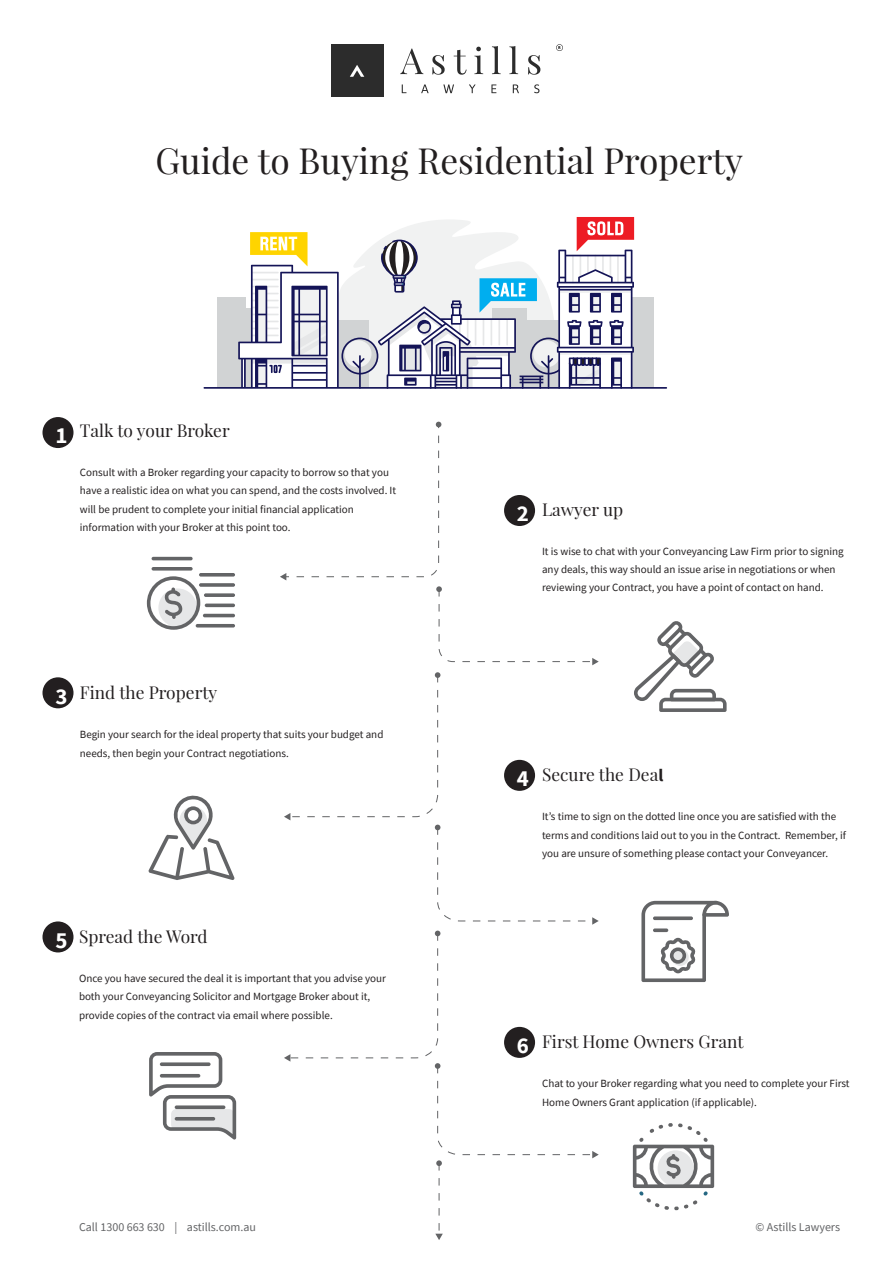
<style>
.page{position:relative;width:893px;height:1263px;background:#fff}
.page>*{position:absolute;margin:0;border:0;box-sizing:border-box;transform-origin:0 0}
.t1{font:35.4px "Playfair Display";color:#231f20}
.t2{font:700 22.95px "Source Sans Pro";color:#fff}
.t3{font:17.4px "Playfair Display";color:#231f20}
.t4{font:12px "Source Sans Pro";color:#636466}
.t5{font:10.95px/18.3px "Source Sans Pro";color:#231f20}
.t6{font:700 4.05px "Open Sans";color:#000}
.s1{font-family:"Source Sans Pro";font-weight:700}
</style>
<div class="page">
<div style="left:611px;top:297px;width:42px;height:91px;background:#d1d3d4"></div>
<div style="left:217px;top:297px;width:29px;height:91px;background:#d1d3d4"></div>
<hr style="left:204px;top:387px;width:463px;height:2px;background:#141457">
<svg style="left:238px;top:217px;width:396px;height:172px"></svg>
<svg style="left:147px;top:576px;width:53px;height:54px"></svg>
<hr style="left:196px;top:624px;width:39px;height:3px;background:#636466;border-radius:2px">
<hr style="left:203px;top:614px;width:32px;height:3px;background:#636466;border-radius:2px">
<svg style="left:205px;top:603px;width:30px;height:4px"></svg>
<svg style="left:204px;top:593px;width:31px;height:4px"></svg>
<svg style="left:199px;top:583px;width:36px;height:4px"></svg>
<svg style="left:199px;top:573px;width:36px;height:4px"></svg>
<svg style="left:152px;top:567px;width:41px;height:4px"></svg>
<hr style="left:152px;top:557px;width:41px;height:3px;background:#636466;border-radius:2px">
<svg style="left:634px;top:621px;width:93px;height:91px"></svg>
<svg style="left:148px;top:795px;width:87px;height:85px"></svg>
<svg style="left:436px;top:422px;width:5px;height:6px"></svg>
<svg style="left:280px;top:435px;width:159px;height:145px"></svg>
<svg style="left:436px;top:586px;width:163px;height:79px"></svg>
<svg style="left:641px;top:901px;width:88px;height:81px"></svg>
<svg style="left:653px;top:916px;width:40px;height:4px"></svg>
<svg style="left:653px;top:928px;width:15px;height:4px"></svg>
<svg style="left:149px;top:1052px;width:87px;height:87px"></svg>
<svg style="left:160px;top:1062px;width:51px;height:4px"></svg>
<hr style="left:160px;top:1074px;width:40px;height:3px;background:#636466;border-radius:2px">
<svg style="left:284px;top:672px;width:315px;height:568px"></svg>
<div style="left:42px;top:417px;width:32px;height:31px;background:#231f20;border-radius:50%"></div>
<div style="left:504px;top:495px;width:31px;height:31px;background:#231f20;border-radius:50%"></div>
<div style="left:42px;top:677px;width:32px;height:31px;background:#231f20;border-radius:50%"></div>
<div style="left:42px;top:921px;width:32px;height:31px;background:#231f20;border-radius:50%"></div>
<div style="left:504px;top:760px;width:31px;height:31px;background:#231f20;border-radius:50%"></div>
<div style="left:504px;top:1027px;width:31px;height:31px;background:#231f20;border-radius:50%"></div>
<svg style="left:633px;top:1123px;width:81px;height:87px"></svg>
<div style="left:331px;top:45px;width:52px;height:52px;background:#2c2c2c"></div>
<svg style="left:400px;top:49px;width:23px;height:25px"></svg>
<svg style="left:432px;top:55px;width:13px;height:20px"></svg>
<svg style="left:454px;top:50px;width:13px;height:25px"></svg>
<svg style="left:474px;top:47px;width:9px;height:27px"></svg>
<svg style="left:492px;top:46px;width:9px;height:28px"></svg>
<svg style="left:509px;top:46px;width:9px;height:28px"></svg>
<svg style="left:528px;top:55px;width:12px;height:20px"></svg>
<svg style="left:402px;top:84px;width:4px;height:9px"></svg>
<svg style="left:421px;top:84px;width:8px;height:9px"></svg>
<svg style="left:443px;top:84px;width:11px;height:9px"></svg>
<svg style="left:469px;top:84px;width:6px;height:9px"></svg>
<svg style="left:491px;top:84px;width:5px;height:9px"></svg>
<svg style="left:513px;top:84px;width:6px;height:9px"></svg>
<svg style="left:534px;top:84px;width:5px;height:9px"></svg>
<svg style="left:350px;top:65px;width:14px;height:12px"></svg>
<svg style="left:556px;top:44px;width:7px;height:7px"></svg>
<p class="t6" style="left:558px;top:45px;width:4px">R</p>
<h1 class="t1" style="left:155px;top:139px;width:589px">Guide to Buying Residential Property</h1>
<h2 class="t2" style="left:55px;top:420px;width:14px">1</h2>
<h3 class="t3" style="left:80px;top:419px;width:151px">Talk to your Broker</h3>
<p class="t5" style="left:80px;top:463px;width:318px">Consult with a Broker regarding your capacity to borrow so that you have a realistic idea on what you can spend, and the costs involved. It will be prudent to complete your initial financial application information with your Broker at this point too.</p>
<h2 class="t2" style="left:517px;top:498px;width:14px">2</h2>
<h3 class="t3" style="left:542px;top:498px;width:83px">Lawyer up</h3>
<p class="t5" style="left:542px;top:542px;width:303px">It is wise to chat with your Conveyancing Law Firm prior to signing any deals, this way should an issue arise in negotiations or when reviewing your Contract, you have a point of contact on hand.</p>
<h2 class="t2" style="left:55px;top:680px;width:14px">3</h2>
<h3 class="t3" style="left:80px;top:682px;width:139px">Find the Property</h3>
<p class="t5" style="left:80px;top:725px;width:305px">Begin your search for the ideal property that suits your budget and needs, then begin your Contract negotiations.</p>
<h2 class="t2" style="left:517px;top:763px;width:14px">4</h2>
<h3 class="t3" style="left:542px;top:764px;width:123px">Secure the Dea<span class="s1">l</span></h3>
<p class="t5" style="left:542px;top:807px;width:305px">It’s time to sign on the dotted line once you are satisfied with the terms and conditions laid out to you in the Contract. Remember, if you are unsure of something please contact your Conveyancer.</p>
<h2 class="t2" style="left:55px;top:924px;width:14px">5</h2>
<h3 class="t3" style="left:79px;top:925px;width:130px">Spread the Word</h3>
<p class="t5" style="left:79px;top:969px;width:309px">Once you have secured the deal it is important that you advise your both your Conveyancing Solicitor and Mortgage Broker about it, provide copies of the contract via email where possible.</p>
<h2 class="t2" style="left:517px;top:1030px;width:14px">6</h2>
<h3 class="t3" style="left:542px;top:1031px;width:203px">First Home Owners Grant</h3>
<p class="t5" style="left:542px;top:1074px;width:309px">Chat to your Broker regarding what you need to complete your First<br>Home Owners Grant application (if applicable).</p>
<p class="t4" style="left:79px;top:1219px;width:179px">Call 1300 663 630 | astills.com.au</p>
<p class="t4" style="left:755px;top:1219px;width:86px">© Astills Lawyers</p>
</div>
